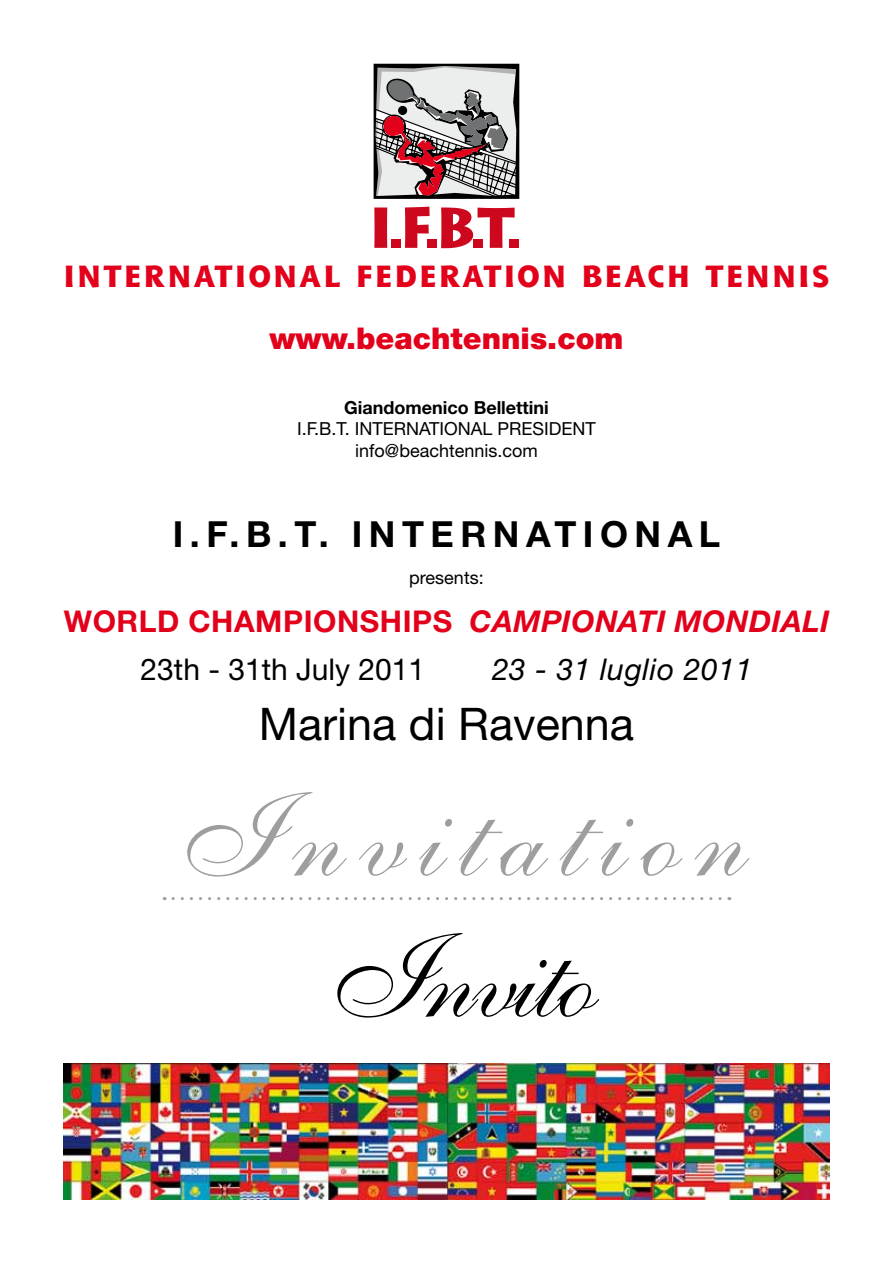
<style>
.page{position:relative;width:893px;height:1263px;background:#fff}
.page>*{position:absolute;margin:0;border:0;box-sizing:border-box;transform-origin:0 0}
.t1{font:120px "Shelley Allegro Script";color:#9c9e9f}
.t2{font:120px "Shelley Allegro Script";letter-spacing:-.04em;color:#000}
.t3{font:45px "Helvetica Neue LT Std";color:#000}
.t4{font:700 36px "Helvetica Neue LT Std";letter-spacing:.18em;color:#000}
.t5{font:italic 700 30px/48px "Helvetica Neue LT Std";letter-spacing:.02em;color:#e2001a}
.t6{font:800 30px "Shannon";letter-spacing:.08em;color:#e2001a}
.t7{font:900 30px "Helvetica Neue LT Std";color:#e2001a}
.t8{font:italic 30px "Helvetica Neue LT Std";letter-spacing:.02em;color:#000}
.t9{font:700 30px "Helvetica Neue LT Std";color:#e2001a}
.t10{font:18px/21.6px "Helvetica Neue LT Std";color:#000;text-align:center}
.t11{font:700 18px "Helvetica Neue LT Std";color:#000}
.s1{font-style:normal}
.s2{font-weight:400;font-style:normal;color:#000}
</style>
<div class="page">
<svg style="left:374px;top:207px;width:13px;height:41px"></svg>
<div style="left:391px;top:239px;width:10px;height:9px;background:#cd071e"></div>
<svg style="left:405px;top:207px;width:25px;height:41px"></svg>
<div style="left:428px;top:239px;width:9px;height:9px;background:#cd071e"></div>
<svg style="left:441px;top:207px;width:74px;height:41px"></svg>
<div style="left:510px;top:239px;width:9px;height:9px;background:#cd071e"></div>
<svg style="left:373px;top:64px;width:146px;height:135px;background:#a19294"></svg>
<img style="left:64px;top:1063px;width:765px;height:136px">
<svg style="left:173px;top:897px;width:557px;height:3px"></svg>
<h3 class="t6" style="left:64px;top:257px;width:767px">INTERNATIONAL FEDERATION BEACH TENNIS</h3>
<h3 class="t7" style="left:270px;top:320px;width:355px">www.beachtennis.com</h3>
<p class="t11" style="left:344px;top:396px;width:206px">Giandomenico Bellettini</p>
<p class="t10" style="left:297px;top:418px;width:296px">i.f.b.t. I NTERNATIONAL President info@beachtennis.com</p>
<h3 class="t4" style="left:173px;top:512px;width:549px">i.f.b.t. I NTERNATI ONAL</h3>
<p class="t10" style="left:409px;top:567px;width:76px">presents:</p>
<h3 class="t9" style="left:64px;top:603px;width:51px">Worl</h3>
<h3 class="t5" style="left:141px;top:597px;width:690px;text-indent:17px"><span class="s1">d Champion ships</span> CAMPIONATI MONDIALI<br><span class="s2">23th - 31th July 2011</span></h3>
<h3 class="t8" style="left:492px;top:651px;width:262px">23 - 31 luglio 2011</h3>
<h2 class="t3" style="left:259px;top:697px;width:377px">Marina di Ravenna</h2>
<h1 class="t1" style="left:165px;top:766px;width:564px">I n v i t a t i o n</h1>
<h1 class="t2" style="left:315px;top:907px;width:264px">Invito</h1>
</div>
